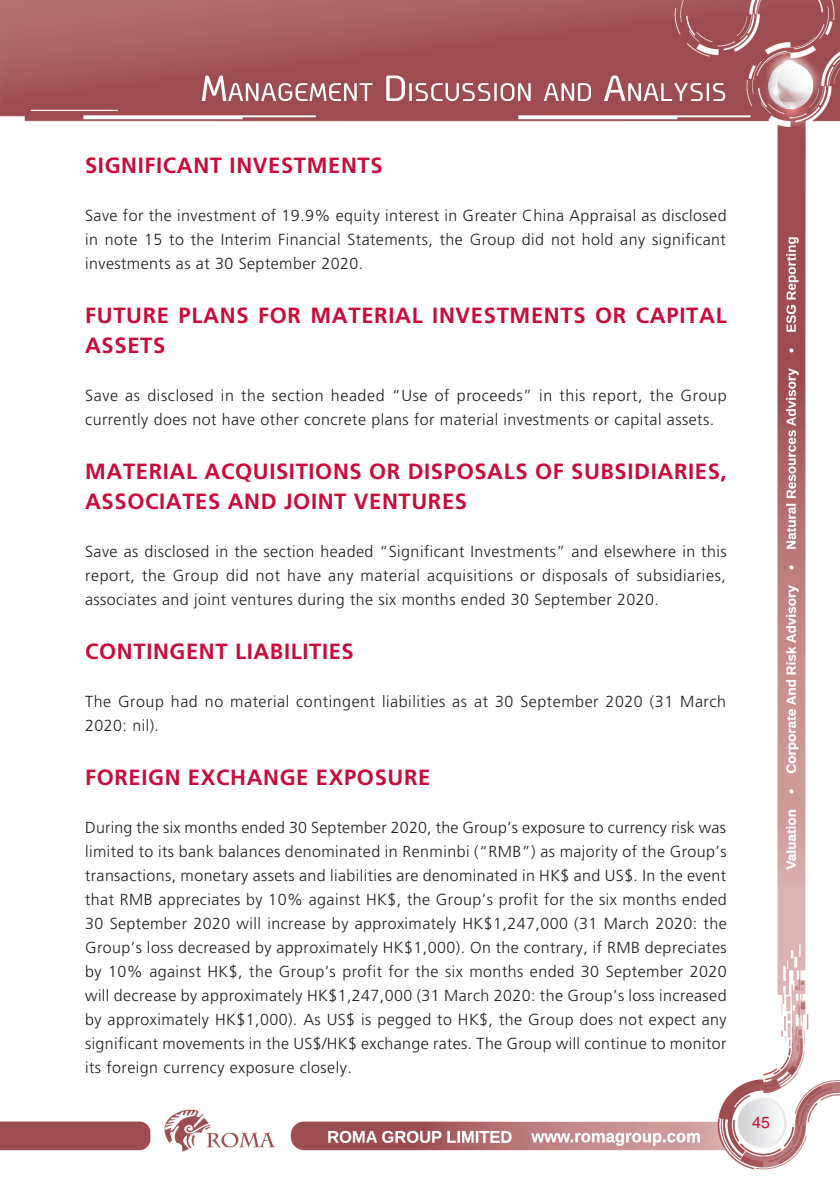
<style>
.page{position:relative;width:840px;height:1191px;background:#fff}
.page>*{position:absolute;margin:0;border:0;box-sizing:border-box;transform-origin:0 0}
.t1{font:700 22px/30px "Frutiger LT Std";letter-spacing:.03em;color:#c80d3a}
.t2{font:300 16px/24px "Frutiger LT Std";letter-spacing:.03em;color:#231f20;text-align:justify}
.t3{font:16px "Helvetica LT Std";color:#c80d3a}
</style>
<div class="page">
<img style="left:0;top:0;width:839px;height:1170px">
<svg style="left:760px;top:42px;width:67px;height:89px"></svg>
<svg style="left:732px;top:1096px;width:54px;height:55px"></svg>
<svg style="left:202px;top:76px;width:523px;height:25px"></svg>
<h1 class="t1" style="left:85px;top:150px;width:299px">SIGNIFICANT INVESTMENTS</h1>
<p class="t2" style="left:85px;top:203px;width:642px">Save for the investment of 19.9% equity interest in Greater China Appraisal as disclosed in note 15 to the Interim Financial Statements, the Group did not hold any significant investments as at 30 September 2020.</p>
<h1 class="t1" style="left:85px;top:300px;width:642px">FUTURE PLANS FOR MATERIAL INVESTMENTS OR CAPITAL<br>ASSETS</h1>
<p class="t2" style="left:85px;top:383px;width:642px">Save as disclosed in the section headed “Use of proceeds” in this report, the Group currently does not have other concrete plans for material investments or capital assets.</p>
<h1 class="t1" style="left:85px;top:456px;width:642px">MATERIAL ACQUISITIONS OR DISPOSALS OF SUBSIDIARIES,<br>ASSOCIATES AND JOINT VENTURES</h1>
<p class="t2" style="left:85px;top:539px;width:642px">Save as disclosed in the section headed “Significant Investments” and elsewhere in this report, the Group did not have any material acquisitions or disposals of subsidiaries, associates and joint ventures during the six months ended 30 September 2020.</p>
<h1 class="t1" style="left:85px;top:636px;width:270px">CONTINGENT LIABILITIES</h1>
<p class="t2" style="left:85px;top:689px;width:642px">The Group had no material contingent liabilities as at 30 September 2020 (31 March<br>2020: nil).</p>
<h1 class="t1" style="left:85px;top:762px;width:346px">FOREIGN EXCHANGE EXPOSURE</h1>
<p class="t2" style="left:85px;top:815px;width:642px">During the six months ended 30 September 2020, the Group’s exposure to currency risk was limited to its bank balances denominated in Renminbi (“RMB”) as majority of the Group’s transactions, monetary assets and liabilities are denominated in HK$ and US$. In the event that RMB appreciates by 10% against HK$, the Group’s profit for the six months ended 30 September 2020 will increase by approximately HK$1,247,000 (31 March 2020: the Group’s loss decreased by approximately HK$1,000). On the contrary, if RMB depreciates by 10% against HK$, the Group’s profit for the six months ended 30 September 2020 will decrease by approximately HK$1,247,000 (31 March 2020: the Group’s loss increased by approximately HK$1,000). As US$ is pegged to HK$, the Group does not expect any significant movements in the US$/HK$ exchange rates. The Group will continue to monitor its foreign currency exposure closely.</p>
<p class="t3" style="left:751px;top:1113px;width:19px">45</p>
</div>
